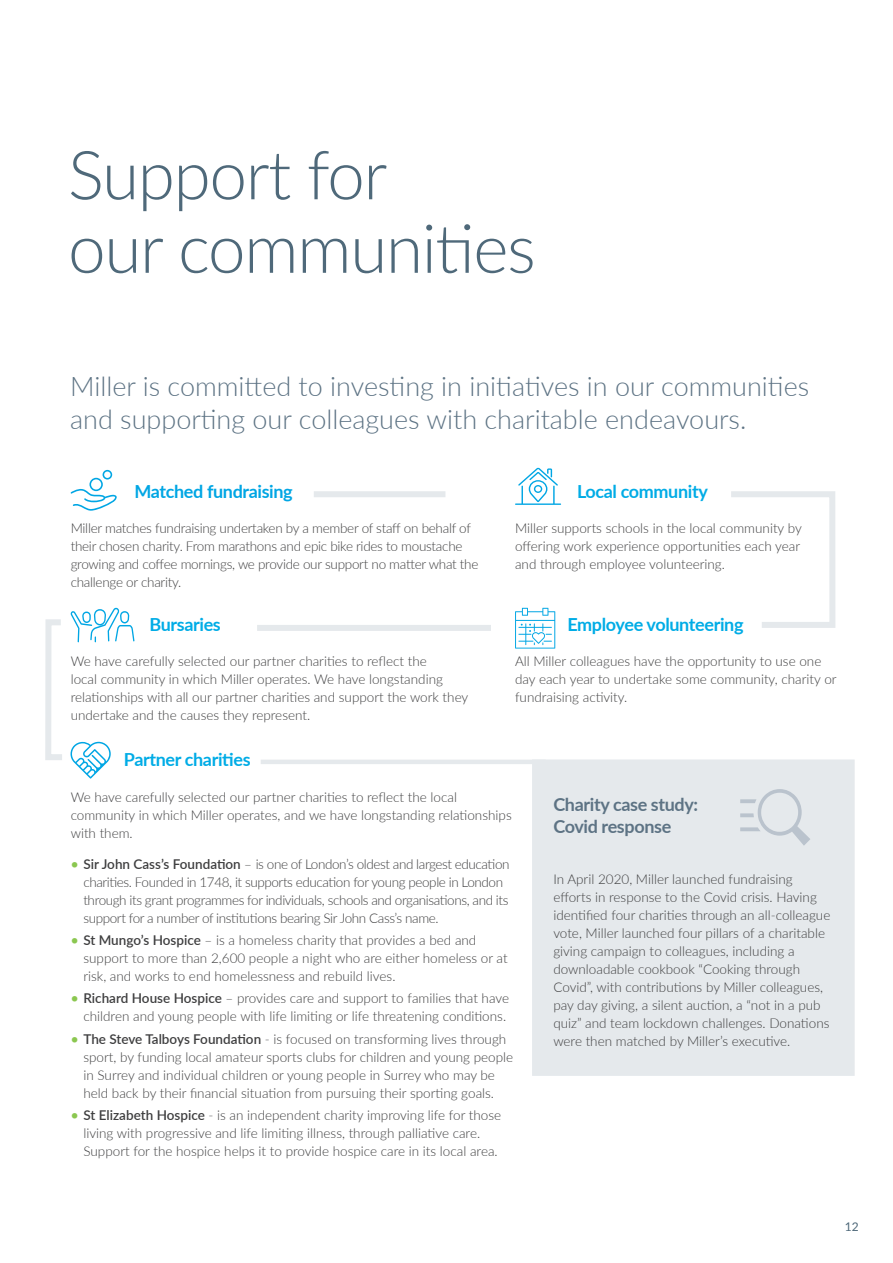
<style>
.page{position:relative;width:893px;height:1263px;background:#fff}
.page>*{position:absolute;margin:0;border:0;box-sizing:border-box;transform-origin:0 0}
.Heading_1{font:300 67.5px/73.5px "Lato";letter-spacing:-.02em;color:#4f697a}
.Intro_text{font:300 27px/33px "Lato";color:#5d7384}
.Heading_2{font:700 18px "Lato";letter-spacing:-.02em;color:#00ace6}
.Heading_2-2{font:700 18px/22.5px "Lato";letter-spacing:-.02em;color:#5d7384}
.Heading_2-3{font:700 18px "Lato";letter-spacing:-.02em;color:#00a6e4}
.Body_copy{font:300 13.5px/18px "Lato";color:#3e3e3f}
.Body_copy-2{font:300 13.5px/18px "Lato";letter-spacing:-.03em;color:#3e3e3f}
.Body_copy-3{font:300 13.5px/18px "Lato";letter-spacing:-.02em;color:#3e3e3f}
.t1{font:12px "Lato";color:#4f697a}
.s1{font-weight:600;color:#8bc750}
.s2{font-weight:600}
</style>
<div class="page">
<svg style="left:71px;top:470px;width:46px;height:41px"></svg>
<svg style="left:515px;top:468px;width:46px;height:37px"></svg>
<svg style="left:515px;top:608px;width:40px;height:40px"></svg>
<svg style="left:731px;top:491px;width:105px;height:137px"></svg>
<div style="left:257px;top:625px;width:234px;height:6px;background:#e5e9ec"></div>
<hr style="left:261px;top:760px;width:285px;height:4px;background:#e5e9ec">
<div style="left:314px;top:491px;width:131px;height:6px;background:#e5e9ec"></div>
<svg style="left:45px;top:607px;width:90px;height:172px"></svg>
<div style="left:532px;top:759px;width:323px;height:317px;background:#e5e9ec"></div>
<svg style="left:740px;top:789px;width:70px;height:57px"></svg>
<p class="Heading_1" style="left:68px;top:136px;width:469px">Support for<br>our communities</p>
<p class="Intro_text" style="left:70px;top:368px;width:740px">Miller is committed to investing in initiatives in our communities and supporting our colleagues with charitable endeavours.</p>
<p class="Heading_2-3" style="left:134px;top:478px;width:160px">Matched fundraising</p>
<p class="Body_copy-3" style="left:71px;top:519px;width:409px">Miller matches fundraising undertaken by a member of staff on behalf of their chosen charity. From marathons and epic bike rides to moustache growing and coffee mornings, we provide our support no matter what the challenge or charity.</p>
<p class="Heading_2" style="left:149px;top:611px;width:73px">Bursaries</p>
<p class="Body_copy" style="left:71px;top:651px;width:399px">We have carefully selected our partner charities to reflect the<br>local community in which Miller operates. We have longstanding relationships with all our partner charities and support the work they undertake and the causes they represent.</p>
<p class="Heading_2" style="left:124px;top:746px;width:128px">Partner charities</p>
<p class="Heading_2" style="left:577px;top:478px;width:132px">Local community</p>
<p class="Body_copy" style="left:515px;top:519px;width:288px;text-align:justify">Miller supports schools in the local community by offering work experience opportunities each year and through employee volunteering.</p>
<p class="Heading_2" style="left:567px;top:611px;width:178px">Employee volunteering</p>
<p class="Body_copy" style="left:515px;top:651px;width:323px">All Miller colleagues have the opportunity to use one day each year to undertake some community, charity or fundraising activity.</p>
<p class="Body_copy" style="left:71px;top:788px;width:443px">We have carefully selected our partner charities to reflect the local community in which Miller operates, and we have longstanding relationships with them.</p>
<p class="Body_copy-2" style="left:83px;top:854px;width:428px;text-indent:-13px"><span class="s1">•</span> <span class="s2">Sir John Cass’s Foundation</span> – is one of London’s oldest and largest education charities. Founded in 1748, it supports education for young people in London through its grant programmes for individuals, schools and organisations, and its support for a number of institutions bearing Sir John Cass’s name.</p>
<p class="Body_copy" style="left:83px;top:931px;width:426px;text-indent:-13px"><span class="s1">•</span> <span class="s2">St Mungo’s Hospice</span> – is a homeless charity that provides a bed and support to more than 2,600 people a night who are either homeless or at risk, and works to end homelessness and rebuild lives.</p>
<p class="Body_copy" style="left:71px;top:989px;width:440px;text-align:right"><span class="s1">•</span> <span class="s2">Richard House Hospice</span> – provides care and support to families that have children and young people with life limiting or life threatening conditions.</p>
<p class="Body_copy" style="left:83px;top:1029px;width:431px;text-indent:-13px"><span class="s1">•</span> <span class="s2">The Steve Talboys Foundation</span> - is focused on transforming lives through sport, by funding local amateur sports clubs for children and young people in Surrey and individual children or young people in Surrey who may be held back by their financial situation from pursuing their sporting goals.</p>
<p class="Body_copy" style="left:83px;top:1105px;width:419px;text-indent:-13px"><span class="s1">•</span> <span class="s2">St Elizabeth Hospice</span> - is an independent charity improving life for those living with progressive and life limiting illness, through palliative care.<br>Support for the hospice helps it to provide hospice care in its local area.</p>
<p class="Heading_2-2" style="left:553px;top:792px;width:146px">Charity case study:<br>Covid response</p>
<p class="Body_copy" style="left:553px;top:869px;width:279px">In April 2020, Miller launched fundraising efforts in response to the Covid crisis. Having identified four charities through an all-colleague vote, Miller launched four pillars of a charitable giving campaign to colleagues, including a downloadable cookbook “Cooking through Covid”, with contributions by Miller colleagues, pay day giving, a silent auction, a “not in a pub quiz” and team lockdown challenges. Donations were then matched by Miller’s executive.</p>
<p class="t1" style="left:845px;top:1218px;width:15px">12</p>
</div>
